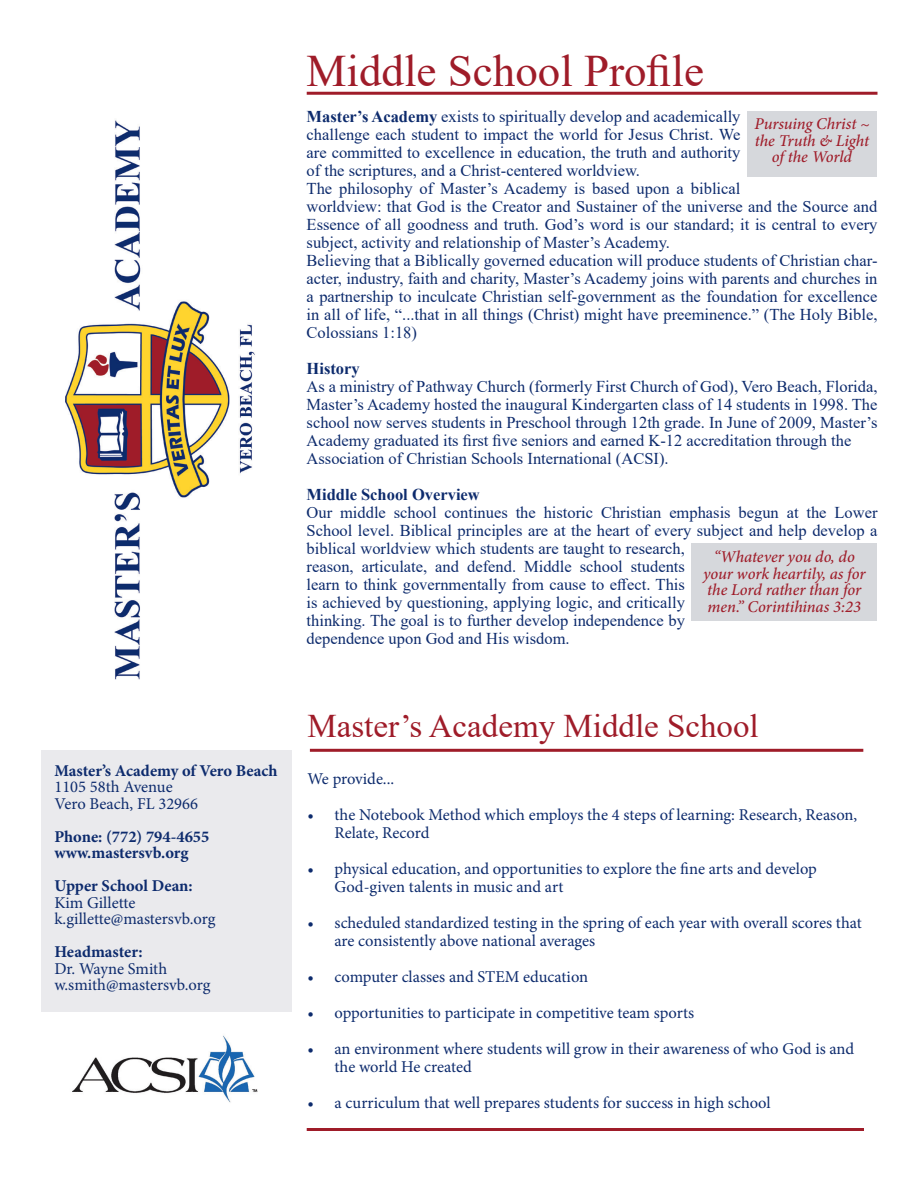
<style>
.page{position:relative;width:918px;height:1188px;background:#fff}
.page>*{position:absolute;margin:0;border:0;box-sizing:border-box;transform-origin:0 0}
.t1{font:45px "Times New Roman";color:#9f1c29}
.t2{font:33px "Times New Roman";color:#9f1c29}
.t3{font:16.5px/18px "Times New Roman";color:#0d2b6d;text-align:justify}
.t4{font:16.5px/18px "Minion Pro";color:#0d2b6d}
.t5{font:italic 500 16.5px/16.5px "Minion Pro";letter-spacing:-.01em;color:#9f1c29;text-align:center}
.t6{font:700 16.5px "Minion Pro";color:#0d2b6d}
.t7{font:700 16.5px "Times New Roman";color:#0d2b6d}
.s1{font-weight:700}
</style>
<div class="page">
<hr style="left:307px;top:92px;width:570px;height:3px;background:#9f1c29">
<hr style="left:310px;top:749px;width:553px;height:3px;background:#9f1c29">
<div style="left:747px;top:111px;width:130px;height:65px;background:#d6d8dc"></div>
<div style="left:692px;top:543px;width:185px;height:78px;background:#d6d8dc"></div>
<img style="left:66px;top:120px;width:189px;height:560px">
<div style="left:41px;top:750px;width:250px;height:262px;background:#eaeaed"></div>
<hr style="left:307px;top:1128px;width:557px;height:3px;background:#9f1c29">
<img style="left:72px;top:1035px;width:186px;height:68px">
<p class="t6" style="left:54px;top:759px;width:225px">Master’s Academy of Vero Beach</p>
<p class="t4" style="left:54px;top:778px;width:120px">1105 58th Avenue</p>
<p class="t4" style="left:54px;top:795px;width:145px">Vero Beach, FL 32966</p>
<p class="t6" style="left:54px;top:825px;width:157px">Phone: (772) 794-4655</p>
<p class="t6" style="left:54px;top:841px;width:136px">www.mastersvb.org</p>
<p class="t6" style="left:54px;top:874px;width:140px">Upper School Dean:</p>
<p class="t4" style="left:54px;top:894px;width:83px">Kim Gillette</p>
<p class="t4" style="left:54px;top:910px;width:163px">k.gillette@mastersvb.org</p>
<p class="t6" style="left:54px;top:940px;width:90px">Headmaster:</p>
<p class="t4" style="left:54px;top:960px;width:114px">Dr. Wayne Smith</p>
<p class="t4" style="left:54px;top:976px;width:158px">w.smith@mastersvb.org</p>
<p class="t1" style="left:307px;top:39px;width:399px">Middle School Profile</p>
<p class="t3" style="left:307px;top:107px;width:435px"><span class="s1">Master’s Academy</span> exists to spiritually develop and academically challenge each student to impact the world for Jesus Christ. We are committed to excellence in education, the truth and authority of the scriptures, and a Christ-centered worldview.</p>
<p class="t3" style="left:307px;top:179px;width:572px;text-align:left">The philosophy of Master’s Academy is based upon a biblical<br>worldview: that God is the Creator and Sustainer of the universe and the Source and Essence of all goodness and truth. God’s word is our standard; it is central to every subject, activity and relationship of Master’s Academy.</p>
<p class="t3" style="left:307px;top:251px;width:572px">Believing that a Biblically governed education will produce students of Christian char&shy;acter, industry, faith and charity, Master’s Academy joins with parents and churches in a partnership to inculcate Christian self-government as the foundation for excellence in all of life, “...that in all things (Christ) might have preeminence.” (The Holy Bible, Colossians 1:18)</p>
<p class="t7" style="left:307px;top:357px;width:55px">History</p>
<p class="t3" style="left:307px;top:377px;width:572px">As a ministry of Pathway Church (formerly First Church of God), Vero Beach, Florida, Master’s Academy hosted the inaugural Kindergarten class of 14 students in 1998. The school now serves students in Preschool through 12th grade. In June of 2009, Master’s Academy graduated its first five seniors and earned K-12 accreditation through the</p>
<p class="t3" style="left:307px;top:449px;width:364px">Association of Christian Schools International (ACSI).</p>
<p class="t7" style="left:307px;top:483px;width:175px">Middle School Overview</p>
<p class="t3" style="left:307px;top:503px;width:572px;text-align:left">Our middle school continues the historic Christian emphasis begun at the Lower School level. Biblical principles are at the heart of every subject and help develop a biblical worldview which students are taught to research,<br>reason, articulate, and defend. Middle school students<br>learn to think governmentally from cause to effect. This<br>is achieved by questioning, applying logic, and critically<br>thinking. The goal is to further develop independence by<br>dependence upon God and His wisdom.</p>
<p class="t5" style="left:754px;top:116px;width:117px">Pursuing Christ ~ the Truth &amp; Light of the World</p>
<p class="t5" style="left:703px;top:549px;width:164px">“Whatever you do, do your work heartily, as for the Lord rather than for men.” Corintihinas 3:23</p>
<p class="t2" style="left:308px;top:703px;width:453px">Master’s Academy Middle School</p>
<p class="t4" style="left:308px;top:769px;width:88px">We provide...</p>
<p class="t4" style="left:334px;top:805px;width:524px;text-indent:-27px">• the Notebook Method which employs the 4 steps of learning: Research, Reason,<br>Relate, Record</p>
<p class="t4" style="left:334px;top:859px;width:484px;text-indent:-27px">• physical education, and opportunities to explore the fine arts and develop<br>God-given talents in music and art</p>
<p class="t4" style="left:334px;top:913px;width:529px;text-indent:-27px">• scheduled standardized testing in the spring of each year with overall scores that are consistently above national averages</p>
<p class="t4" style="left:308px;top:967px;width:282px">• computer classes and STEM education</p>
<p class="t4" style="left:308px;top:1003px;width:388px">• opportunities to participate in competitive team sports</p>
<p class="t4" style="left:334px;top:1039px;width:521px;text-indent:-27px">• an environment where students will grow in their awareness of who God is and the world He created</p>
<p class="t4" style="left:308px;top:1093px;width:465px">• a curriculum that well prepares students for success in high school</p>
</div>
